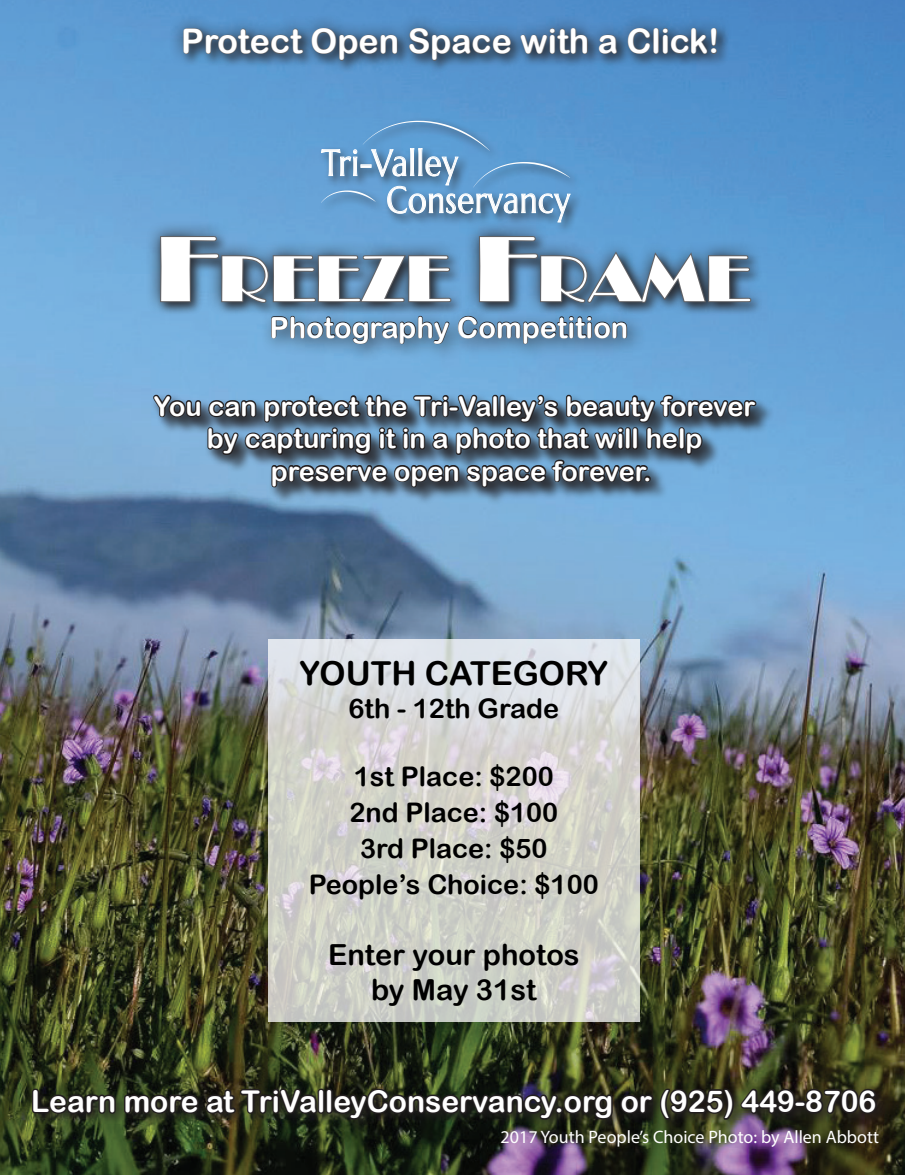
<style>
.page{position:relative;width:905px;height:1175px;background:#fff}
.page>*{position:absolute;margin:0;border:0;box-sizing:border-box;transform-origin:0 0}
.t1{font:67.35px "Broadway";color:#fff}
.t2{font:37.05px/37px "Marcellus";letter-spacing:.025em;color:#fff;scale:.83 1}
.t3{font:33.9px "Arial Rounded MT Bold";color:#fff}
.t4{font:33px "Arial Rounded MT Bold";color:#000}
.t5{font:30px "Arial Rounded MT Bold";color:#fff}
.t6{font:28.95px/34.8px "Arial Rounded MT Bold";color:#000;text-align:center}
.t7{font:28.95px "Arial Rounded MT Bold";color:#fff}
.t8{font:27px/32.4px "Arial Rounded MT Bold";color:#fff;text-align:center}
.t9{font:27px/36px "Arial Rounded MT Bold";color:#000;text-align:center}
.t10{font:18px "Myriad Pro";color:#fff}
.s1{font-size:96.15px}
</style>
<div class="page">
<img style="left:0;top:0;width:904px;height:1174px">
<div style="left:156px;top:398px;width:618px;height:107px;background:#231f20;opacity:.75"></div>
<svg style="left:151px;top:393px;width:607px;height:96px;background:#4c657b"></svg>
<div style="left:168px;top:13px;width:563px;height:62px;background:#231f20;opacity:.75"></div>
<svg style="left:183px;top:28px;width:121px;height:26px;background:#47637e"></svg>
<svg style="left:311px;top:28px;width:87px;height:33px;background:#466481"></svg>
<svg style="left:408px;top:28px;width:103px;height:33px;background:#446280"></svg>
<svg style="left:520px;top:28px;width:68px;height:27px;background:#445e7a"></svg>
<svg style="left:598px;top:34px;width:19px;height:20px"></svg>
<svg style="left:627px;top:28px;width:90px;height:26px;background:#425d79"></svg>
<div style="left:145px;top:220px;width:620px;height:98px;background:#231f20;opacity:.75"></div>
<svg style="left:159px;top:235px;width:293px;height:69px;background:#4f6982"></svg>
<svg style="left:478px;top:235px;width:274px;height:69px;background:#4b6984"></svg>
<svg style="left:318px;top:117px;width:264px;height:117px;background:#5f9cd1"></svg>
<svg style="left:321px;top:121px;width:249px;height:101px;background:#679bc9"></svg>
<div style="left:261px;top:306px;width:385px;height:56px;background:#231f20;opacity:.75"></div>
<svg style="left:271px;top:316px;width:178px;height:28px;background:#557a99"></svg>
<svg style="left:458px;top:316px;width:169px;height:28px;background:#527798"></svg>
<div style="left:28px;top:1085px;width:861px;height:46px;background:#231f20;opacity:.75"></div>
<svg style="left:29px;top:1086px;width:850px;height:36px;background:#27281d"></svg>
<svg style="left:268px;top:639px;width:371px;height:383px;background:#d3d4d0"></svg>
<p class="t3" style="left:181px;top:21px;width:539px">Protect Open Space with a Click!</p>
<h2 class="t2" style="left:386px;top:144px;width:223px;text-indent:-65px">Tri-Valley<br>Conservancy</h2>
<h1 class="t1" style="left:156px;top:240px;width:596px"><span class="s1">F</span>REEZE <span class="s1">F</span>RAME</h1>
<p class="t7" style="left:269px;top:310px;width:360px">Photography Competition</p>
<p class="t8" style="left:154px;top:389px;width:603px">You can protect the Tri-Valley’s beauty forever by capturing it in a photo that will help preserve open space forever.</p>
<p class="t4" style="left:299px;top:654px;width:307px">Yo uth Catego ry</p>
<p class="t9" style="left:348px;top:690px;width:212px">6th - 12th Grade</p>
<p class="t9" style="left:309px;top:758px;width:291px">1st Place: $200<br>2nd Place: $100<br>3rd Place: $50<br>People’s Choice: $100</p>
<p class="t6" style="left:328px;top:937px;width:253px">Enter your photos by May 31st</p>
<p class="t5" style="left:31px;top:1083px;width:846px">Learn more at TriValleyConservancy.org or (925) 449-8706</p>
<p class="t10" style="left:500px;top:1125px;width:380px">2017 Youth People’s Choice Photo: by Allen Abbott</p>
</div>
